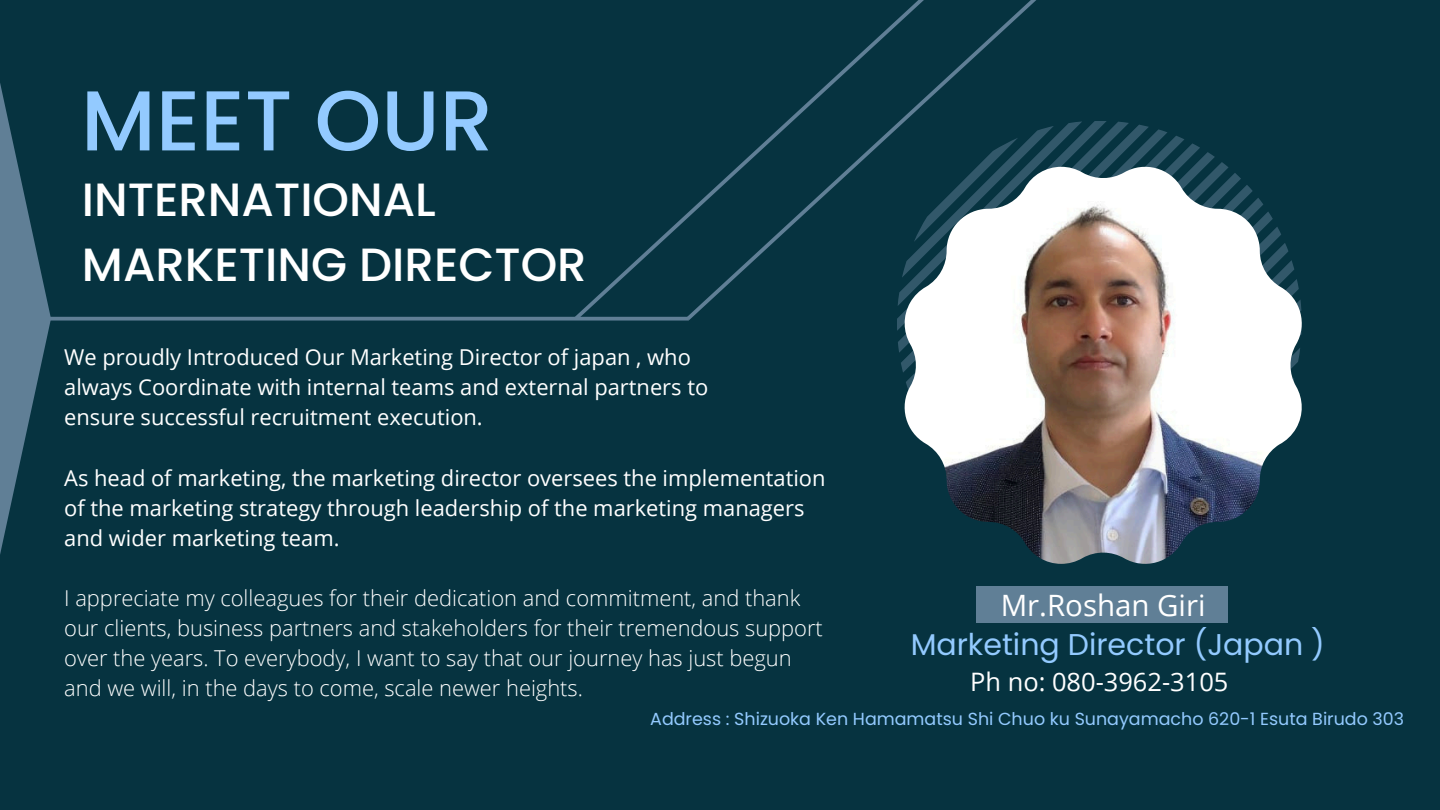
<style>
.page{position:relative;width:1440px;height:810px;background:#063340}
.page>*{position:absolute;margin:0;border:0;box-sizing:border-box;transform-origin:0 0}
.t1{font:500 84.8px "Poppins";color:#93caff}
.t2{font:500 46.6px/65.2px "Poppins";color:#fff}
.t3{font:30px "Poppins";color:#93caff}
.t4{font:29.4px "Open Sans";color:#fff}
.t5{font:25.4px "Open Sans";color:#fff}
.t6{font:21.9px/30.1px "Open Sans";color:#fff}
.t7{font:300 21.9px/30.1px "Open Sans";color:#fff}
.t8{font:17.5px "Poppins";color:#93caff}
</style>
<div class="page">
<svg style="left:51px;top:317px;width:519px;height:4px;background:#55768c"></svg>
<svg style="left:570px;top:217px;width:113px;height:104px"></svg>
<svg style="left:683px;top:0;width:353px;height:321px"></svg>
<svg style="left:0;top:83px;width:51px;height:471px"></svg>
<div style="left:976px;top:586px;width:252px;height:37px;background:#607f96"></div>
<svg style="left:897px;top:121px;width:331px;height:291px"></svg>
<img style="left:905px;top:167px;width:397px;height:397px">
<h5 class="t1" style="left:81px;top:61px;width:414px">MEET OUR</h5>
<p class="t2" style="left:82px;top:167px;width:506px">INTERNATIONAL<br>MARKETING DIRECTOR</p>
<p class="t6" style="left:64px;top:342px;width:646px">We proudly Introduced Our Marketing Director of japan , who always Coordinate with internal teams and external partners to ensure successful recruitment execution.</p>
<p class="t6" style="left:64px;top:462px;width:763px">As head of marketing, the marketing director oversees the implementation of the marketing strategy through leadership of the marketing managers and wider marketing team.</p>
<h1 class="t7" style="left:64px;top:582px;width:760px">I appreciate my colleagues for their dedication and commitment, and thank our clients, business partners and stakeholders for their tremendous support over the years. To everybody, I want to say that our journey has just begun and we will, in the days to come, scale newer heights.</h1>
<h5 class="t4" style="left:1001px;top:584px;width:206px">Mr.Roshan Giri</h5>
<h2 class="t3" style="left:911px;top:624px;width:416px">Marketing Director (Japan )</h2>
<h3 class="t5" style="left:970px;top:664px;width:260px">Ph no: 080-3962-3105</h3>
<h5 class="t8" style="left:650px;top:706px;width:755px">Address : Shizuoka Ken Hamamatsu Shi Chuo ku Sunayamacho 620-1 Esuta Birudo 303</h5>
</div>
